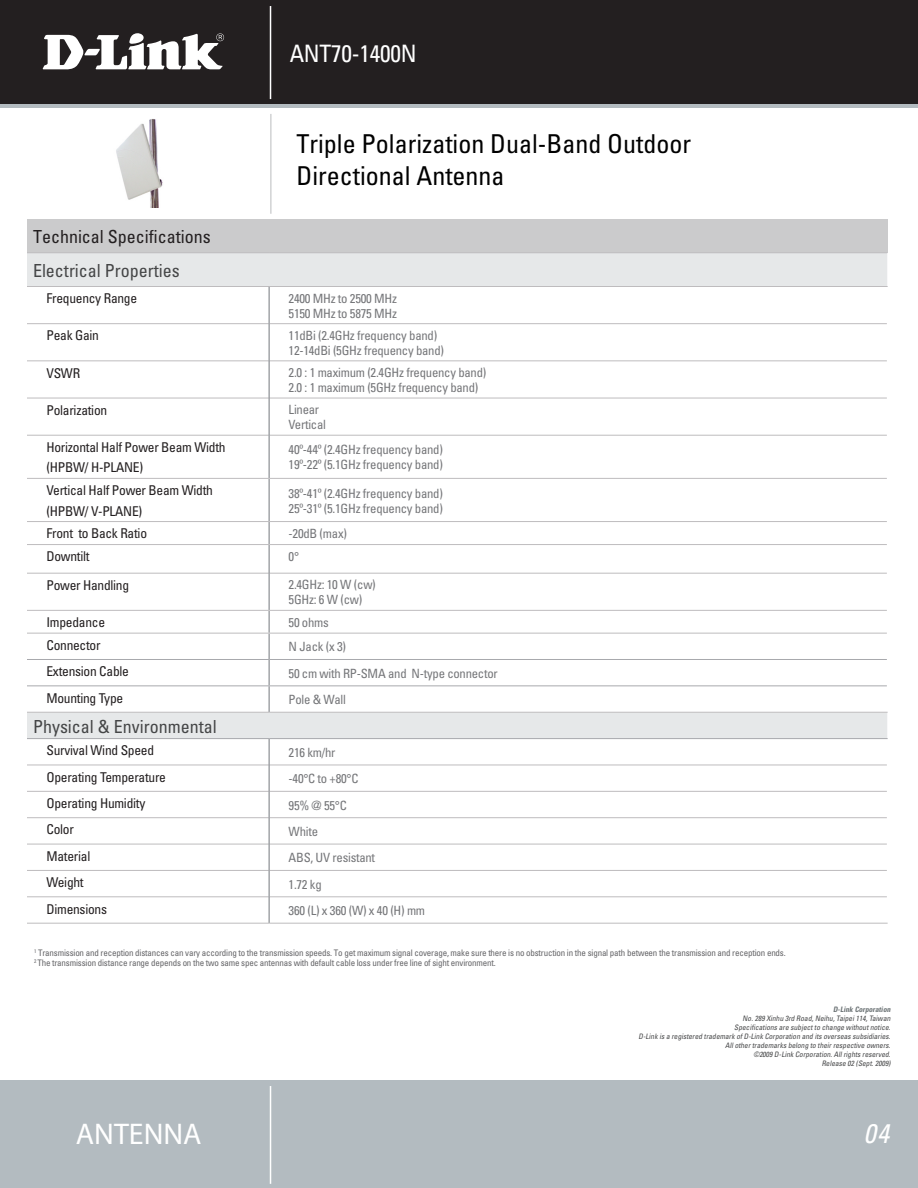
<style>
.page{position:relative;width:918px;height:1188px;background:#fff}
.page>*{position:absolute;margin:0;border:0;box-sizing:border-box;transform-origin:0 0}
.t1{font:30px "Myriad Pro";color:#fff}
.t2{font:italic condensed 27px "Univers";color:#fff}
.t3{font:condensed 26.1px/31.2px "Univers";color:#000}
.Top_text{font:condensed 24px "Univers";letter-spacing:-.01em;color:#fff}
.t4{font:condensed 18px "Univers";color:#454647}
.t5{font:condensed 18px "Univers";color:#231f20}
.bullets{font:condensed 13.5px "Univers";letter-spacing:-.02em;color:#231f20}
.spec_body3{font:condensed 12.75px "Univers";letter-spacing:-.02em;color:#757679}
.Header_copy{font:condensed 9px "Univers";letter-spacing:-.02em;color:#656568}
.footnotes{font:italic condensed 7.5px "Univers";color:#454647}
.footnotes-2{font:italic 700 condensed 7.5px "Univers";color:#6c7375}
</style>
<div class="page">
<div style="left:0;top:0;width:918px;height:108px;background:linear-gradient(to right,#b3bbc0,#b3bbc0)"></div>
<div style="left:0;top:0;width:918px;height:103px;background:#231f20"></div>
<div style="left:0;top:1080px;width:918px;height:108px;background:#b3bbc0"></div>
<hr style="left:270px;top:6px;width:1px;height:93px;background:#fff">
<hr style="left:270px;top:1086px;width:1px;height:98px;background:#fff">
<svg style="left:43px;top:33px;width:181px;height:36px"></svg>
<div style="left:27px;top:219px;width:860px;height:34px;background:#cbcbcc"></div>
<svg style="left:27px;top:253px;width:860px;height:485px"></svg>
<hr style="left:27px;top:252px;width:242px;height:1px;background:#bebcbe">
<hr style="left:269px;top:252px;width:618px;height:1px;background:#bebcbe">
<hr style="left:27px;top:286px;width:242px;height:1px;background:#bebcbe">
<hr style="left:269px;top:286px;width:619px;height:1px;background:#bebcbe">
<hr style="left:27px;top:323px;width:242px;height:1px;background:#bebcbe">
<hr style="left:269px;top:323px;width:618px;height:1px;background:#bebcbe">
<hr style="left:27px;top:360px;width:242px;height:1px;background:#bebcbe">
<hr style="left:269px;top:360px;width:618px;height:1px;background:#bebcbe">
<hr style="left:27px;top:398px;width:242px;height:1px;background:#bebcbe">
<hr style="left:269px;top:398px;width:618px;height:1px;background:#bebcbe">
<hr style="left:27px;top:435px;width:242px;height:1px;background:#bebcbe">
<hr style="left:269px;top:435px;width:618px;height:1px;background:#bebcbe">
<hr style="left:27px;top:573px;width:242px;height:1px;background:#bebcbe">
<hr style="left:269px;top:573px;width:618px;height:1px;background:#bebcbe">
<hr style="left:27px;top:712px;width:242px;height:1px;background:#bebcbe">
<hr style="left:269px;top:712px;width:619px;height:1px;background:#bebcbe">
<hr style="left:27px;top:765px;width:242px;height:1px;background:#bebcbe">
<hr style="left:269px;top:765px;width:618px;height:1px;background:#bebcbe">
<hr style="left:27px;top:791px;width:242px;height:1px;background:#bebcbe">
<hr style="left:269px;top:791px;width:618px;height:1px;background:#bebcbe">
<hr style="left:27px;top:817px;width:242px;height:1px;background:#bebcbe">
<hr style="left:269px;top:817px;width:618px;height:1px;background:#bebcbe">
<hr style="left:27px;top:844px;width:242px;height:1px;background:#bebcbe">
<hr style="left:269px;top:844px;width:618px;height:1px;background:#bebcbe">
<hr style="left:27px;top:870px;width:242px;height:1px;background:#bebcbe">
<hr style="left:269px;top:870px;width:618px;height:1px;background:#bebcbe">
<hr style="left:27px;top:896px;width:242px;height:1px;background:#bebcbe">
<hr style="left:269px;top:896px;width:618px;height:1px;background:#bebcbe">
<hr style="left:27px;top:923px;width:242px;height:1px;background:#bebcbe">
<hr style="left:269px;top:923px;width:619px;height:1px;background:#bebcbe">
<hr style="left:269px;top:287px;width:1px;height:37px;background:#74787d">
<hr style="left:269px;top:324px;width:1px;height:37px;background:#74787d">
<hr style="left:269px;top:361px;width:1px;height:37px;background:#74787d">
<hr style="left:269px;top:398px;width:1px;height:37px;background:#74787d">
<hr style="left:269px;top:435px;width:1px;height:43px;background:#74787d">
<hr style="left:269px;top:479px;width:1px;height:42px;background:#74787d">
<svg style="left:269px;top:522px;width:1px;height:51px"></svg>
<hr style="left:269px;top:573px;width:1px;height:37px;background:#74787d">
<svg style="left:269px;top:611px;width:1px;height:101px"></svg>
<svg style="left:269px;top:739px;width:1px;height:184px"></svg>
<hr style="left:27px;top:521px;width:242px;height:1px;background:#bebcbe">
<hr style="left:269px;top:521px;width:618px;height:1px;background:#bebcbe">
<hr style="left:27px;top:544px;width:242px;height:1px;background:#bebcbe">
<hr style="left:269px;top:544px;width:618px;height:1px;background:#bebcbe">
<hr style="left:27px;top:478px;width:242px;height:1px;background:#bebcbe">
<hr style="left:269px;top:478px;width:618px;height:1px;background:#bebcbe">
<hr style="left:27px;top:610px;width:242px;height:1px;background:#bebcbe">
<hr style="left:269px;top:610px;width:618px;height:1px;background:#bebcbe">
<hr style="left:27px;top:633px;width:242px;height:1px;background:#bebcbe">
<hr style="left:269px;top:633px;width:618px;height:1px;background:#bebcbe">
<hr style="left:27px;top:659px;width:242px;height:1px;background:#a8a9ad">
<hr style="left:269px;top:659px;width:618px;height:1px;background:#a8a9ad">
<hr style="left:27px;top:685px;width:242px;height:1px;background:#a8a9ad">
<hr style="left:269px;top:685px;width:618px;height:1px;background:#a8a9ad">
<hr style="left:27px;top:738px;width:242px;height:1px;background:#a8a9ad">
<hr style="left:269px;top:738px;width:619px;height:1px;background:#a8a9ad">
<hr style="left:270px;top:114px;width:2px;height:100px;background:#d1d2d4">
<img style="left:116px;top:119px;width:47px;height:88px">
<p class="Top_text" style="left:290px;top:38px;width:128px">ANT70-1400N</p>
<p class="t3" style="left:296px;top:128px;width:396px">Triple Polarization Dual-Band Outdoor<br>Directional Antenna</p>
<p class="t5" style="left:33px;top:225px;width:179px">Technical Specifications</p>
<p class="t4" style="left:33px;top:259px;width:148px">Electrical Properties</p>
<p class="bullets" style="left:46px;top:290px;width:92px">Frequency Range</p>
<p class="spec_body3" style="left:289px;top:290px;width:110px">2400 MHz to 2500 MHz</p>
<p class="spec_body3" style="left:289px;top:305px;width:110px">5150 MHz to 5875 MHz</p>
<p class="bullets" style="left:46px;top:327px;width:54px">Peak Gain</p>
<p class="spec_body3" style="left:289px;top:327px;width:150px">11dBi (2.4GHz frequency band)</p>
<p class="spec_body3" style="left:289px;top:342px;width:157px">12-14dBi (5GHz frequency band)</p>
<p class="bullets" style="left:46px;top:364px;width:35px">VSWR</p>
<p class="spec_body3" style="left:289px;top:364px;width:199px">2.0 : 1 maximum (2.4GHz frequency band)</p>
<p class="spec_body3" style="left:289px;top:379px;width:191px">2.0 : 1 maximum (5GHz frequency band)</p>
<p class="bullets" style="left:46px;top:401px;width:62px">Polarization</p>
<p class="spec_body3" style="left:289px;top:402px;width:32px">Linear</p>
<p class="spec_body3" style="left:289px;top:417px;width:39px">Vertical</p>
<p class="bullets" style="left:46px;top:439px;width:181px">Horizontal Half Power Beam Width</p>
<p class="bullets" style="left:46px;top:459px;width:98px">(HPBW/ H-PLANE)</p>
<p class="spec_body3" style="left:289px;top:442px;width:156px">40º-44º (2.4GHz frequency band)</p>
<p class="spec_body3" style="left:289px;top:457px;width:156px">19º-22º (5.1GHz frequency band)</p>
<p class="bullets" style="left:46px;top:482px;width:168px">Vertical Half Power Beam Width</p>
<p class="bullets" style="left:46px;top:502px;width:97px">(HPBW/ V-PLANE)</p>
<p class="spec_body3" style="left:289px;top:485px;width:156px">38º-41º (2.4GHz frequency band)</p>
<p class="spec_body3" style="left:289px;top:500px;width:156px">25º-31º (5.1GHz frequency band)</p>
<p class="bullets" style="left:46px;top:525px;width:102px">Front to Back Ratio</p>
<p class="spec_body3" style="left:289px;top:526px;width:60px">-20dB (max)</p>
<p class="bullets" style="left:46px;top:548px;width:45px">Downtilt</p>
<p class="spec_body3" style="left:289px;top:548px;width:12px">0°</p>
<p class="bullets" style="left:46px;top:577px;width:84px">Power Handling</p>
<p class="spec_body3" style="left:289px;top:577px;width:89px">2.4GHz: 10 W (cw)</p>
<p class="spec_body3" style="left:289px;top:592px;width:75px">5GHz: 6 W (cw)</p>
<p class="bullets" style="left:46px;top:614px;width:60px">Impedance</p>
<p class="spec_body3" style="left:289px;top:614px;width:42px">50 ohms</p>
<p class="bullets" style="left:46px;top:637px;width:56px">Connector</p>
<p class="spec_body3" style="left:289px;top:639px;width:59px">N Jack (x 3)</p>
<p class="bullets" style="left:46px;top:663px;width:84px">Extension Cable</p>
<p class="spec_body3" style="left:289px;top:665px;width:211px">50 cm with RP-SMA and N-type connector</p>
<p class="bullets" style="left:46px;top:689px;width:78px">Mounting Type</p>
<p class="spec_body3" style="left:289px;top:692px;width:59px">Pole &amp; Wall</p>
<p class="t4" style="left:33px;top:715px;width:185px">Physical &amp; Environmental</p>
<p class="bullets" style="left:46px;top:742px;width:109px">Survival Wind Speed</p>
<p class="spec_body3" style="left:289px;top:744px;width:48px">216 km/hr</p>
<p class="bullets" style="left:46px;top:768px;width:121px">Operating Temperature</p>
<p class="spec_body3" style="left:289px;top:771px;width:71px">-40°C to +80°C</p>
<p class="bullets" style="left:46px;top:795px;width:100px">Operating Humidity</p>
<p class="spec_body3" style="left:289px;top:797px;width:60px">95% @ 55°C</p>
<p class="bullets" style="left:46px;top:821px;width:29px">Color</p>
<p class="spec_body3" style="left:289px;top:823px;width:31px">White</p>
<p class="bullets" style="left:46px;top:847px;width:45px">Material</p>
<p class="spec_body3" style="left:289px;top:850px;width:88px">ABS, UV resistant</p>
<p class="bullets" style="left:46px;top:874px;width:39px">Weight</p>
<p class="spec_body3" style="left:289px;top:876px;width:35px">1.72 kg</p>
<p class="bullets" style="left:46px;top:900px;width:62px">Dimensions</p>
<p class="spec_body3" style="left:289px;top:902px;width:138px">360 (L) x 360 (W) x 40 (H) mm</p>
<p class="Header_copy" style="left:34px;top:947px;width:753px"><sup>1</sup> Transmission and reception distances can vary according to the transmission speeds. To get maximum signal coverage, make sure there is no obstruction in the signal path between the transmission and reception ends.</p>
<p class="Header_copy" style="left:34px;top:957px;width:463px"><sup>2</sup> The transmission distance range depends on the two same spec antennas with default cable loss under free line of sight environment.</p>
<p class="footnotes-2" style="left:833px;top:1005px;width:61px">D-Link Corporation</p>
<p class="footnotes" style="left:743px;top:1014px;width:151px">No.289 Xinhu 3rd Road,Neihu,Taipei114,Taiwan</p>
<p class="footnotes" style="left:734px;top:1023px;width:159px">Specifications are subjectto change withoutnotice.</p>
<p class="footnotes" style="left:639px;top:1032px;width:255px">D-Link is a registered trademark ofD-Link Corporation and its overseas subsidiaries.</p>
<p class="footnotes" style="left:725px;top:1041px;width:169px">Allothertrademarks belong to theirrespective owners.</p>
<p class="footnotes" style="left:753px;top:1050px;width:140px">©2009 D-Link Corporation.Allrights reserved.</p>
<p class="footnotes" style="left:822px;top:1059px;width:72px">Release 02 (Sept.2009)</p>
<h1 class="t1" style="left:76px;top:1116px;width:127px">ANTENNA</h1>
<h2 class="t2" style="left:864px;top:1117px;width:27px">04</h2>
</div>
